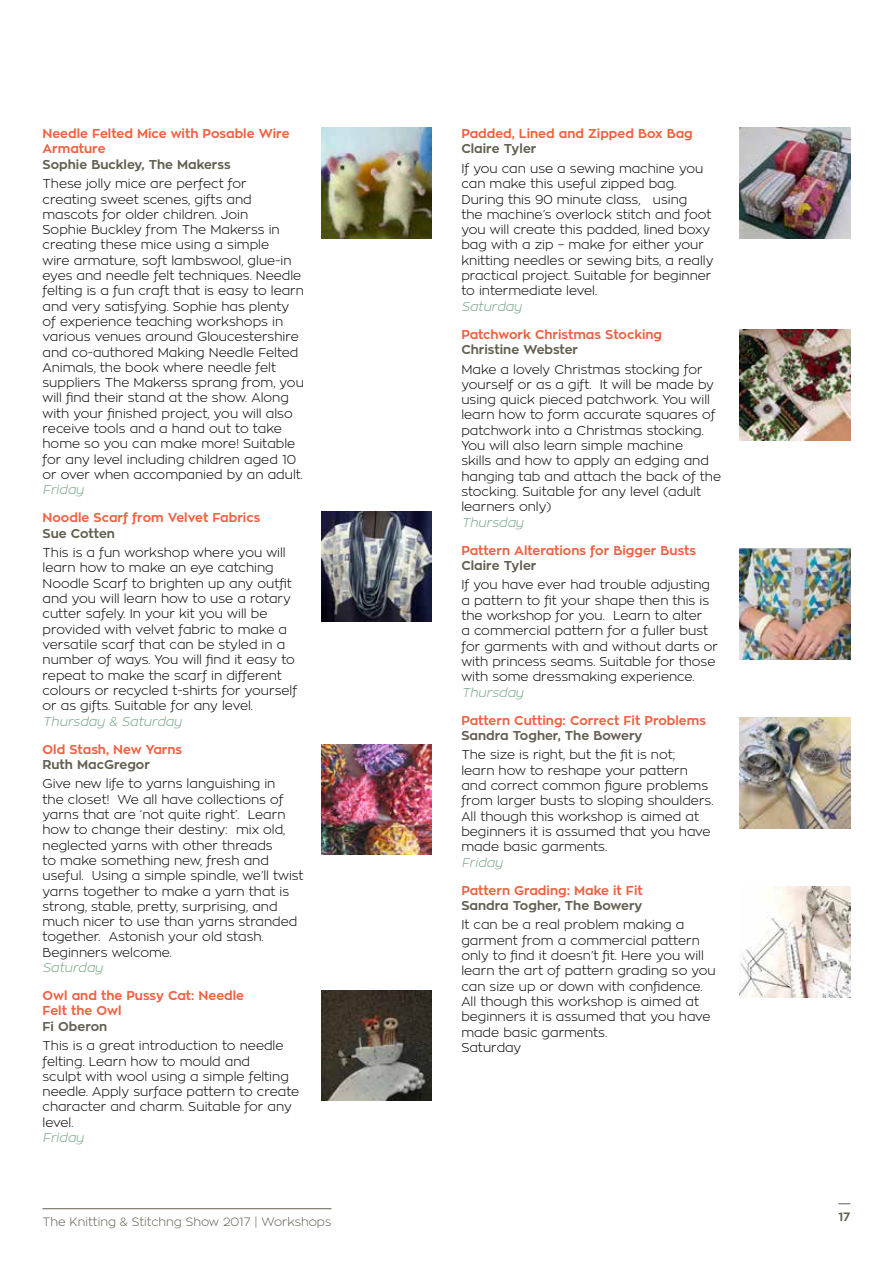
<style>
.page{position:relative;width:893px;height:1263px;background:#fff}
.page>*{position:absolute;margin:0;border:0;box-sizing:border-box;transform-origin:0 0}
.t1{font:300 12.75px/15.3px "Zona Pro";color:#000}
.t2{font:700 12.75px/15.3px "Zona Pro";color:#f06142}
.t3{font:700 12.75px "Zona Pro";color:#635f51}
.t4{font:italic 300 12.75px "Zona Pro";color:#73a584}
.t5{font:300 12px "Zona Pro";color:#635f51}
.t6{font:700 12px "Zona Pro";color:#635f51}
</style>
<div class="page">
<hr style="left:43px;top:1208px;width:288px;height:1px;background:#635f51">
<svg style="left:838px;top:1203px;width:12px;height:1px"></svg>
<img style="left:321px;top:128px;width:111px;height:110px">
<img style="left:321px;top:511px;width:111px;height:111px">
<img style="left:321px;top:744px;width:111px;height:111px">
<img style="left:321px;top:990px;width:111px;height:111px">
<img style="left:740px;top:887px;width:110px;height:110px">
<img style="left:740px;top:717px;width:110px;height:111px">
<img style="left:740px;top:548px;width:110px;height:111px">
<img style="left:740px;top:330px;width:110px;height:110px">
<img style="left:740px;top:128px;width:110px;height:110px">
<p class="t2" style="left:43px;top:126px;width:249px">Needle Felted Mice with Posable Wire<br>Armature</p>
<p class="t3" style="left:43px;top:156px;width:190px">Sophie Buckley, The Makerss</p>
<p class="t1" style="left:43px;top:176px;width:263px">These jolly mice are perfect for creating sweet scenes, gifts and mascots for older children. Join<br>Sophie Buckley from The Makerss in creating these mice using a simple<br>wire armature, soft lambswool, glue-in eyes and needle felt techniques. Needle felting is a fun craft that is easy to learn and very satisfying. Sophie has plenty of experience teaching workshops in various venues around Gloucestershire and co-authored Making Needle Felted Animals, the book where needle felt suppliers The Makerss sprang from, you will find their stand at the show. Along with your finished project, you will also receive tools and a hand out to take home so you can make more! Suitable for any level including children aged 10 or over when accompanied by an adult.</p>
<p class="t4" style="left:43px;top:482px;width:43px">Friday</p>
<p class="t2" style="left:43px;top:510px;width:219px">Noodle Scarf from Velvet Fabrics</p>
<p class="t3" style="left:43px;top:525px;width:74px">Sue Cotten</p>
<p class="t1" style="left:43px;top:545px;width:256px">This is a fun workshop where you will learn how to make an eye catching Noodle Scarf to brighten up any outfit and you will learn how to use a rotary cutter safely. In your kit you will be provided with velvet fabric to make a versatile scarf that can be styled in a number of ways. You will find it easy to repeat to make the scarf in different colours or recycled t-shirts for yourself or as gifts. Suitable for any level.</p>
<p class="t4" style="left:43px;top:713px;width:141px">Thursday &amp; Saturday</p>
<p class="t2" style="left:43px;top:741px;width:141px">Old Stash, New Yarns</p>
<p class="t3" style="left:43px;top:756px;width:109px">Ruth MacGregor</p>
<p class="t1" style="left:43px;top:776px;width:263px">Give new life to yarns languishing in<br>the closet! We all have collections of yarns that are ‘not quite right’. Learn how to change their destiny: mix old, neglected yarns with other threads<br>to make something new, fresh and useful. Using a simple spindle, we’ll twist yarns together to make a yarn that is strong, stable, pretty, surprising, and much nicer to use than yarns stranded together. Astonish your old stash.<br>Beginners welcome.</p>
<p class="t4" style="left:43px;top:959px;width:62px">Saturday</p>
<p class="t2" style="left:43px;top:988px;width:203px">Owl and the Pussy Cat: Needle<br>Felt the Owl</p>
<p class="t3" style="left:43px;top:1018px;width:66px">Fi Oberon</p>
<p class="t1" style="left:43px;top:1038px;width:258px">This is a great introduction to needle felting. Learn how to mould and<br>sculpt with wool using a simple felting needle. Apply surface pattern to create character and charm. Suitable for any level.</p>
<p class="t4" style="left:43px;top:1129px;width:43px">Friday</p>
<p class="t2" style="left:461px;top:126px;width:233px">Padded, Lined and Zipped Box Bag</p>
<p class="t3" style="left:461px;top:141px;width:77px">Claire Tyler</p>
<p class="t1" style="left:461px;top:161px;width:254px">If you can use a sewing machine you can make this useful zipped bag.<br>During this 90 minute class, using<br>the machine’s overlock stitch and foot you will create this padded, lined boxy bag with a zip – make for either your knitting needles or sewing bits, a really practical project. Suitable for beginner to intermediate level.</p>
<p class="t4" style="left:461px;top:298px;width:62px">Saturday</p>
<p class="t2" style="left:461px;top:327px;width:202px">Patchwork Christmas Stocking</p>
<p class="t3" style="left:461px;top:341px;width:118px">Christine Webster</p>
<p class="t1" style="left:461px;top:361px;width:261px">Make a lovely Christmas stocking for yourself or as a gift. It will be made by using quick pieced patchwork. You will learn how to form accurate squares of patchwork into a Christmas stocking.<br>You will also learn simple machine<br>skills and how to apply an edging and hanging tab and attach the back of the stocking. Suitable for any level (adult learners only)</p>
<p class="t4" style="left:461px;top:514px;width:64px">Thursday</p>
<p class="t2" style="left:461px;top:542px;width:236px">Pattern Alterations for Bigger Busts</p>
<p class="t3" style="left:461px;top:557px;width:77px">Claire Tyler</p>
<p class="t1" style="left:461px;top:577px;width:258px">If you have ever had trouble adjusting a pattern to fit your shape then this is the workshop for you. Learn to alter<br>a commercial pattern for a fuller bust for garments with and without darts or with princess seams. Suitable for those with some dressmaking experience.</p>
<p class="t4" style="left:461px;top:684px;width:64px">Thursday</p>
<p class="t2" style="left:461px;top:712px;width:246px">Pattern Cutting: Correct Fit Problems</p>
<p class="t3" style="left:461px;top:727px;width:183px">Sandra Togher, The Bowery</p>
<p class="t1" style="left:461px;top:747px;width:253px">The size is right, but the fit is not;<br>learn how to reshape your pattern and correct common figure problems from larger busts to sloping shoulders.<br>All though this workshop is aimed at beginners it is assumed that you have made basic garments.</p>
<p class="t4" style="left:461px;top:854px;width:43px">Friday</p>
<p class="t2" style="left:461px;top:882px;width:183px">Pattern Grading: Make it Fit</p>
<p class="t3" style="left:461px;top:897px;width:183px">Sandra Togher, The Bowery</p>
<p class="t1" style="left:461px;top:917px;width:256px">It can be a real problem making a garment from a commercial pattern only to find it doesn’t fit. Here you will learn the art of pattern grading so you can size up or down with confidence.<br>All though this workshop is aimed at beginners it is assumed that you have made basic garments.<br>Saturday</p>
<p class="t5" style="left:43px;top:1214px;width:290px">The Knitting &amp; Stitchng Show 2017 | Workshops</p>
<p class="t6" style="left:838px;top:1209px;width:14px">17</p>
</div>
